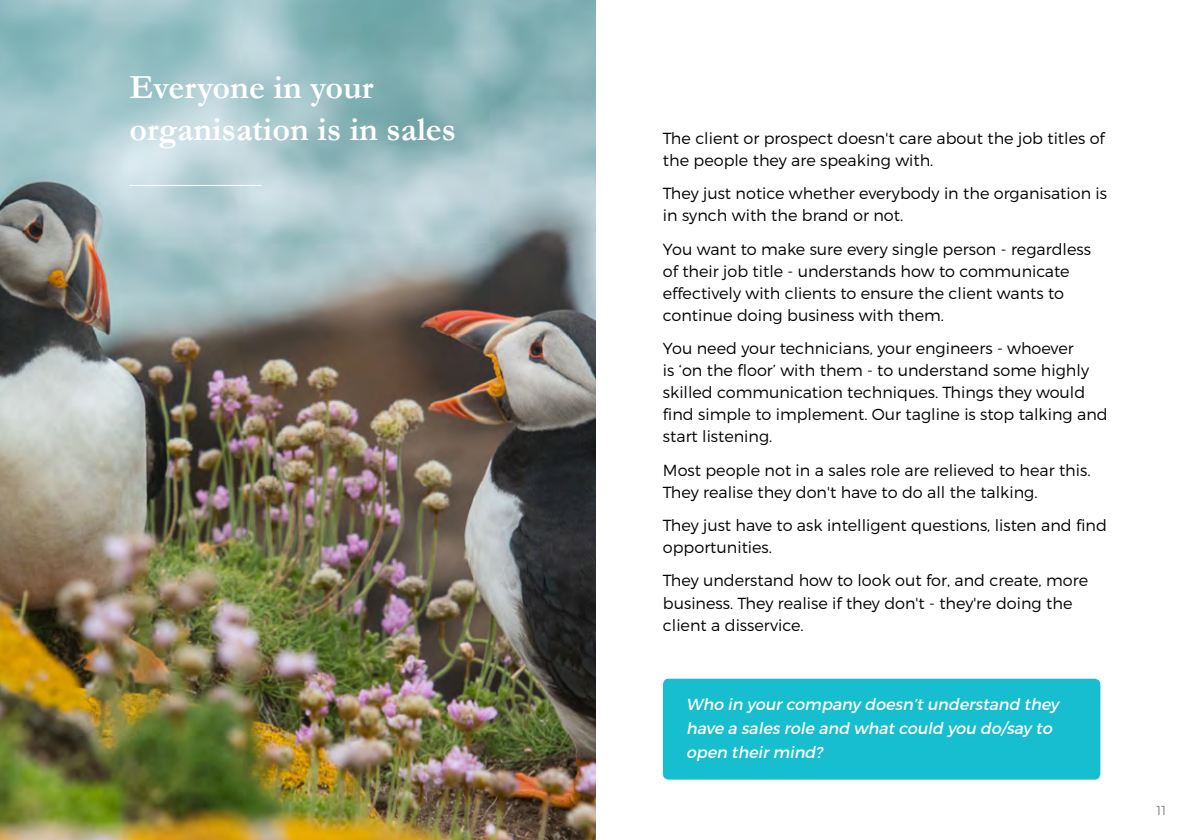
<style>
.page{position:relative;width:1191px;height:840px;background:#fff}
.page>*{position:absolute;margin:0;border:0;box-sizing:border-box;transform-origin:0 0}
.snack_heading{font:700 34px/42px "Garamond";color:#fff}
.A6_body{font:300 16px/22px "Montserrat";color:#000}
.question{font:italic 16px/24px "Montserrat";color:#fff}
.t1{font:300 13px "Montserrat";color:#808285}
</style>
<div class="page">
<img style="left:0;top:0;width:595px;height:839px">
<hr style="left:129px;top:185px;width:133px;height:1px;background:#fff">
<div style="left:663px;top:678px;width:437px;height:101px;background:#16becf;border-radius:6px"></div>
<p class="snack_heading" style="left:129px;top:66px;width:328px">Everyone in your organisation is in sales</p>
<p class="A6_body" style="left:663px;top:127px;width:443px">The client or prospect doesn't care about the job titles of the people they are speaking with.</p>
<p class="A6_body" style="left:663px;top:182px;width:446px">They just notice whether everybody in the organisation is in synch with the brand or not.</p>
<p class="A6_body" style="left:663px;top:237px;width:429px">You want to make sure every single person - regardless of their job title - understands how to communicate effectively with clients to ensure the client wants to continue doing business with them.</p>
<p class="A6_body" style="left:663px;top:337px;width:446px">You need your technicians, your engineers - whoever<br>is ‘on the floor’ with them - to understand some highly skilled communication techniques. Things they would find simple to implement. Our tagline is stop talking and start listening.</p>
<p class="A6_body" style="left:663px;top:458px;width:429px">Most people not in a sales role are relieved to hear this.<br>They realise they don't have to do all the talking.</p>
<p class="A6_body" style="left:663px;top:514px;width:445px">They just have to ask intelligent questions, listen and find opportunities.</p>
<p class="A6_body" style="left:663px;top:569px;width:427px">They understand how to look out for, and create, more business. They realise if they don't - they're doing the client a disservice.</p>
<p class="question" style="left:686px;top:691px;width:374px">Who in yourcompany doesn’t understand they have a sales role and what could you do/say to open theirmind?</p>
<p class="t1" style="left:1156px;top:802px;width:11px">11</p>
</div>
